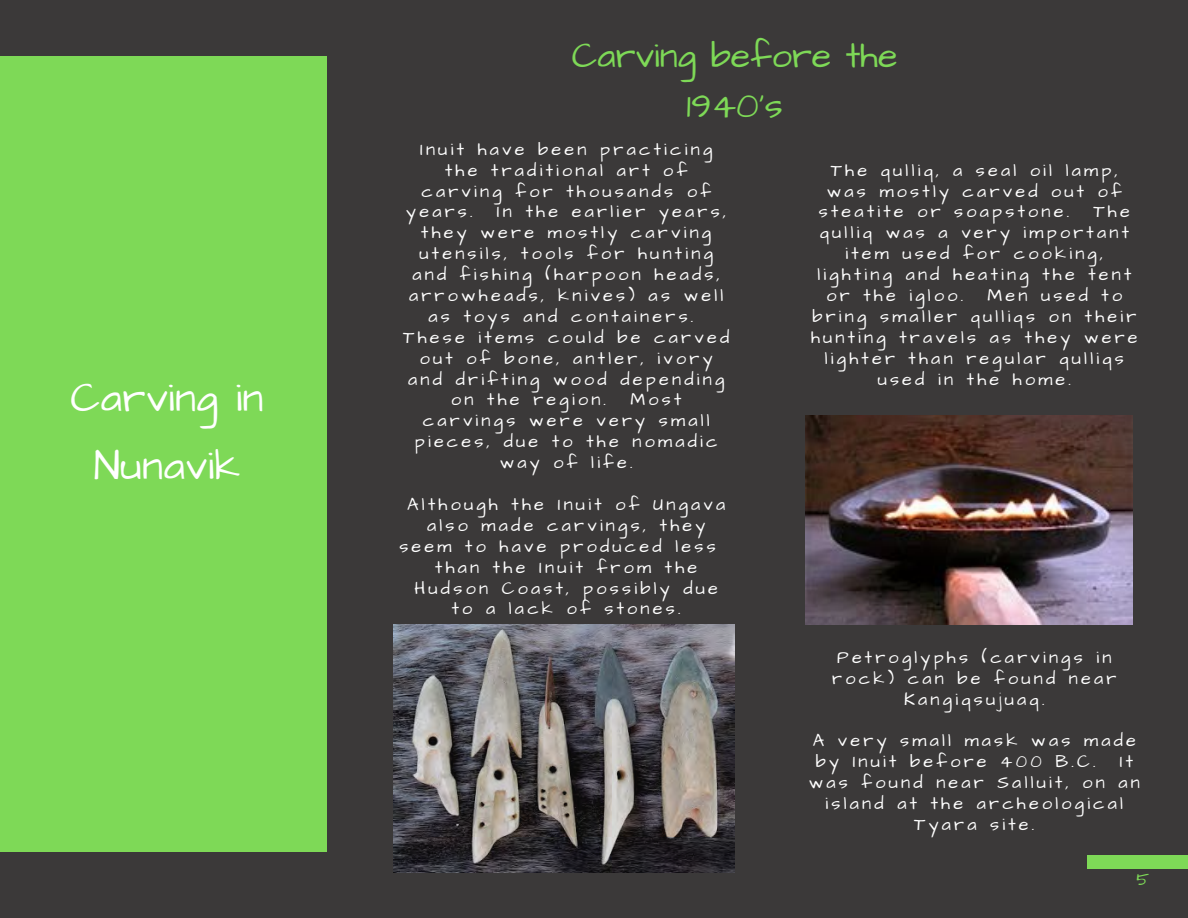
<style>
.page{position:relative;width:1188px;height:918px;background:#3b3939}
.page>*{position:absolute;margin:0;border:0;box-sizing:border-box;transform-origin:0 0}
.t1{font:42px/67.5px "Architects Daughter";letter-spacing:.01em;color:#fff;text-align:center}
.t2{font:36px/49.5px "Architects Daughter";color:#7ed957;text-align:center}
.t3{font:18px/20.9px "Architects Daughter";letter-spacing:.18em;color:#fff;text-align:center}
.t4{font:18px "Architects Daughter";color:#7ed957}
</style>
<div class="page">
<div style="left:0;top:56px;width:327px;height:795px;background:#7ed957"></div>
<img style="left:394px;top:624px;width:341px;height:249px">
<img style="left:806px;top:416px;width:326px;height:208px">
<div style="left:1087px;top:855px;width:101px;height:14px;background:#7ed957"></div>
<h1 class="t1" style="left:71px;top:365px;width:195px">Carving in<br>Nunavik</h1>
<h2 class="t2" style="left:572px;top:32px;width:327px">Carving before the<br>1940's</h2>
<p class="t3" style="left:420px;top:139px;width:294px">Inuit have been practicing</p>
<p class="t3" style="left:445px;top:160px;width:244px">the traditional art of</p>
<p class="t3" style="left:421px;top:181px;width:291px">carving for thousands of</p>
<p class="t3" style="left:406px;top:202px;width:68px">years.</p>
<p class="t3" style="left:497px;top:202px;width:231px">In the earlier years,</p>
<p class="t3" style="left:421px;top:223px;width:292px">they were mostly carving</p>
<p class="t3" style="left:419px;top:244px;width:295px">utensils, tools for hunting</p>
<p class="t3" style="left:412px;top:264px;width:309px">and fishing (harpoon heads,</p>
<p class="t3" style="left:409px;top:285px;width:316px">arrowheads, knives) as well</p>
<p class="t3" style="left:429px;top:306px;width:266px">as toys and containers.</p>
<p class="t3" style="left:403px;top:327px;width:328px">These items could be carved</p>
<p class="t3" style="left:420px;top:348px;width:294px">out of bone, antler, ivory</p>
<p class="t3" style="left:408px;top:369px;width:318px">and drifting wood depending</p>
<p class="t3" style="left:451px;top:390px;width:157px">on the region.</p>
<p class="t3" style="left:630px;top:390px;width:53px">Most</p>
<p class="t3" style="left:423px;top:411px;width:288px">carvings were very small</p>
<p class="t3" style="left:415px;top:432px;width:304px">pieces, due to the nomadic</p>
<p class="t3" style="left:500px;top:452px;width:135px">way of life.</p>
<p class="t3" style="left:399px;top:494px;width:327px">Although the Inuit of Ungava also made carvings, they seem to have produced less than the Inuit from the<br>Hudson Coast, possibly due to a lack of stones.</p>
<p class="t3" style="left:831px;top:160px;width:289px">The qulliq, a seal oil lamp,</p>
<p class="t3" style="left:827px;top:181px;width:297px">was mostly carved out of</p>
<p class="t3" style="left:819px;top:202px;width:252px">steatite or soapstone.</p>
<p class="t3" style="left:1093px;top:202px;width:38px">The</p>
<p class="t3" style="left:820px;top:223px;width:311px">qulliq was a very important</p>
<p class="t3" style="left:845px;top:244px;width:259px">item used for cooking,</p>
<p class="t3" style="left:817px;top:264px;width:316px">lighting and heating the tent</p>
<p class="t3" style="left:826px;top:285px;width:138px">or the igloo.</p>
<p class="t3" style="left:987px;top:285px;width:136px">Men used to</p>
<p class="t3" style="left:812px;top:306px;width:325px">bring smaller qulliqs on their</p>
<p class="t3" style="left:811px;top:327px;width:328px">hunting travels as they were</p>
<p class="t3" style="left:825px;top:348px;width:300px">lighter than regular qulliqs</p>
<p class="t3" style="left:878px;top:369px;width:195px">used in the home.</p>
<p class="t3" style="left:832px;top:647px;width:286px">Petroglyphs (carvings in rock) can be found near<br>Kangiqsujuaq.</p>
<p class="t3" style="left:813px;top:731px;width:325px;text-align:left">A very small mask was made by Inuit before 400 B.C.</p>
<p class="t3" style="left:1120px;top:752px;width:15px">It</p>
<p class="t3" style="left:809px;top:772px;width:333px">was found near Salluit, on an</p>
<p class="t3" style="left:826px;top:793px;width:299px">island at the archeological</p>
<p class="t3" style="left:914px;top:814px;width:122px">Tyara site.</p>
<p class="t4" style="left:1137px;top:867px;width:14px">5</p>
</div>
